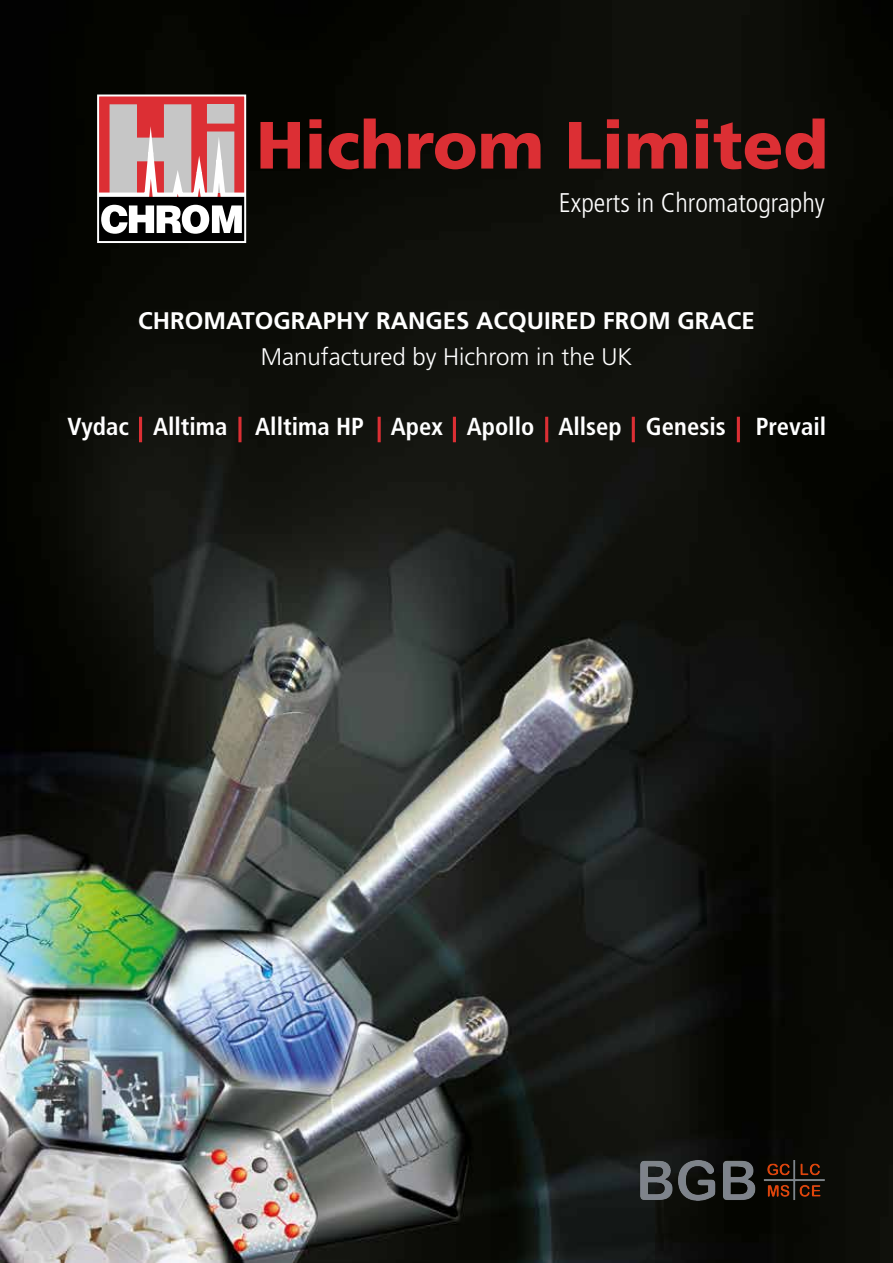
<style>
.page{position:relative;width:893px;height:1263px;background:#fff}
.page>*{position:absolute;margin:0;border:0;box-sizing:border-box;transform-origin:0 0}
.t1{font:900 66.75px "Frutiger";color:#dc2f34}
.t2{font:300 condensed 27px "Frutiger";color:#fff}
.t3{font:700 condensed 24.6px "Frutiger";color:#fff}
.t4{font:700 24px "Frutiger";color:#fff}
.t5{font:300 24px "Frutiger";color:#fff}
</style>
<div class="page">
<img style="left:0;top:0;width:893px;height:1263px">
<div style="left:99px;top:197px;width:146px;height:44px;background:#000"></div>
<svg style="left:100px;top:97px;width:143px;height:137px"></svg>
<div style="left:97px;top:94px;width:149px;height:149px;border:2px solid #fff"></div>
<hr style="left:139px;top:417px;width:3px;height:25px;background:#dc2f34">
<svg style="left:238px;top:417px;width:4px;height:25px"></svg>
<hr style="left:378px;top:417px;width:3px;height:25px;background:#dc2f34">
<hr style="left:453px;top:417px;width:3px;height:25px;background:#dc2f34">
<hr style="left:545px;top:417px;width:3px;height:25px;background:#dc2f34">
<hr style="left:632px;top:417px;width:3px;height:25px;background:#dc2f34">
<hr style="left:737px;top:417px;width:3px;height:25px;background:#dc2f34">
<img style="left:640px;top:1160px;width:185px;height:41px">
<h1 class="t1" style="left:256px;top:105px;width:573px">Hichrom Limited</h1>
<p class="t2" style="left:559px;top:188px;width:268px">Experts in Chromatography</p>
<p class="t4" style="left:138px;top:307px;width:618px">CHROMATOGRAPHY RANGES ACQUIRED FROM GRACE</p>
<p class="t5" style="left:261px;top:343px;width:373px">Manufactured by Hichrom in the UK</p>
<p class="t3" style="left:67px;top:412px;width:760px">Vydac Alltima Alltima HP Apex Apollo Allsep Genesis Prevail</p>
</div>
